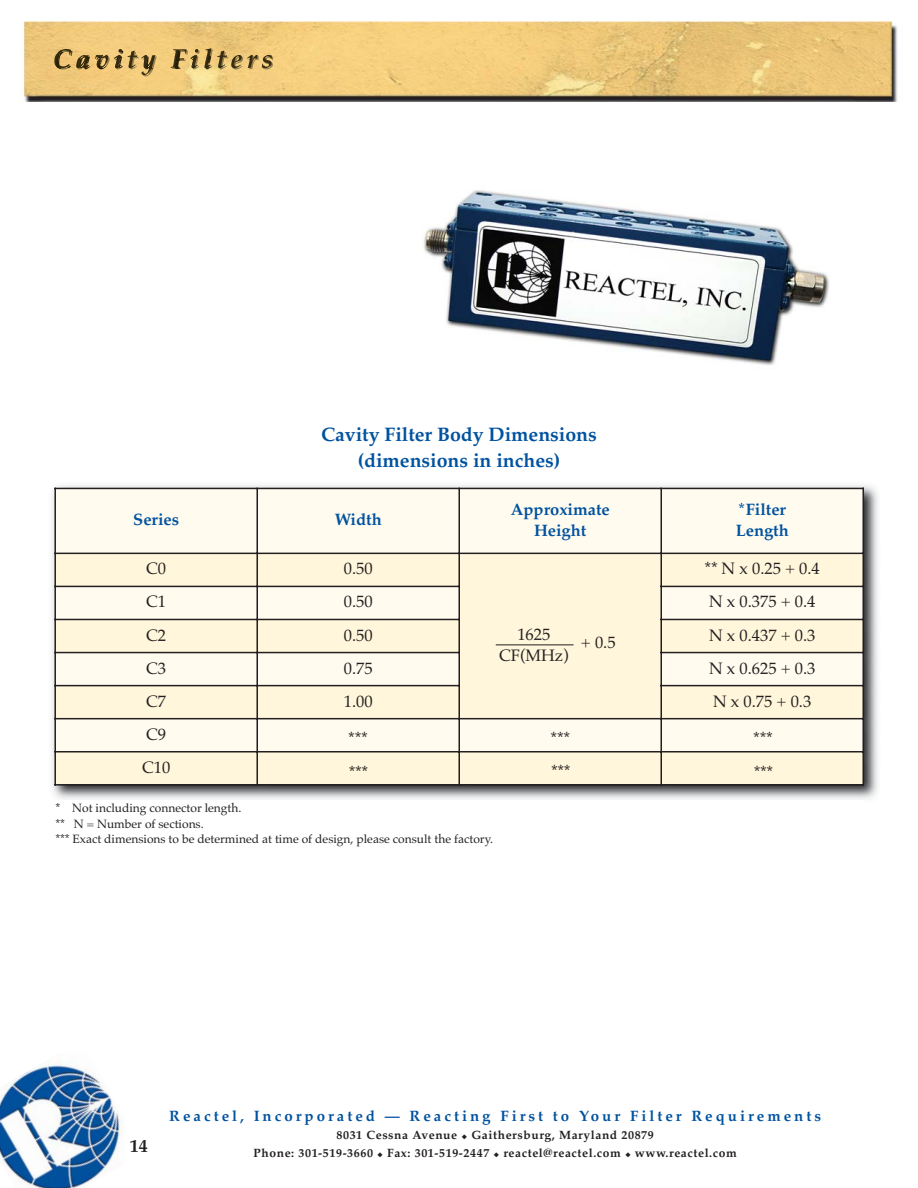
<style>
.page{position:relative;width:918px;height:1188px;background:#fff}
.page>*{position:absolute;margin:0;border:0;box-sizing:border-box;transform-origin:0 0}
.t1{font:700 19.5px/25.8px "Palatino";color:#00529f;text-align:center}
.t2{font:700 18px "Palatino";color:#231f20}
.t3{font:16.5px/33px "Palatino";color:#231f20}
.t4{font:700 16.5px/21.8px "Palatino";color:#00529f;text-align:center}
.t5{font:700 15px "Palatino";letter-spacing:.2em;color:#00529f}
.t6{font:12px/15.9px "Palatino";color:#231f20}
.t7{font:700 12px "Palatino";letter-spacing:.05em;color:#231f20}
</style>
<div class="page">
<img style="left:0;top:1062px;width:122px;height:126px">
<img style="left:22px;top:21px;width:876px;height:81px">
<img style="left:56px;top:68px;width:83px;height:2px">
<img style="left:54px;top:49px;width:83px;height:19px">
<img style="left:55px;top:50px;width:1px;height:18px">
<img style="left:56px;top:50px;width:83px;height:18px">
<img style="left:52px;top:485px;width:826px;height:315px">
<div style="left:56px;top:489px;width:200px;height:64px;background:#fffbef"></div>
<div style="left:258px;top:489px;width:200px;height:64px;background:#fffbef"></div>
<div style="left:460px;top:489px;width:200px;height:64px;background:#fffbef"></div>
<div style="left:662px;top:489px;width:200px;height:64px;background:#fffbef"></div>
<div style="left:56px;top:554px;width:200px;height:32px;background:#fff6db"></div>
<div style="left:258px;top:554px;width:200px;height:32px;background:#fff6db"></div>
<div style="left:460px;top:554px;width:200px;height:164px;background:#fff6db"></div>
<div style="left:662px;top:554px;width:200px;height:32px;background:#fff6db"></div>
<div style="left:56px;top:587px;width:200px;height:32px;background:#fffbef"></div>
<div style="left:258px;top:587px;width:200px;height:32px;background:#fffbef"></div>
<div style="left:662px;top:587px;width:200px;height:32px;background:#fffbef"></div>
<div style="left:56px;top:620px;width:200px;height:32px;background:#fff6db"></div>
<div style="left:258px;top:620px;width:200px;height:32px;background:#fff6db"></div>
<div style="left:662px;top:620px;width:200px;height:32px;background:#fff6db"></div>
<div style="left:56px;top:653px;width:200px;height:32px;background:#fffbef"></div>
<div style="left:258px;top:653px;width:200px;height:32px;background:#fffbef"></div>
<div style="left:662px;top:653px;width:200px;height:32px;background:#fffbef"></div>
<div style="left:56px;top:686px;width:200px;height:32px;background:#fff6db"></div>
<div style="left:258px;top:686px;width:200px;height:32px;background:#fff6db"></div>
<div style="left:662px;top:686px;width:200px;height:32px;background:#fff6db"></div>
<div style="left:56px;top:719px;width:200px;height:32px;background:#fffbef"></div>
<div style="left:258px;top:719px;width:200px;height:32px;background:#fffbef"></div>
<div style="left:460px;top:719px;width:200px;height:32px;background:#fffbef"></div>
<div style="left:662px;top:719px;width:200px;height:32px;background:#fffbef"></div>
<div style="left:56px;top:753px;width:200px;height:31px;background:#fff6db"></div>
<div style="left:258px;top:753px;width:200px;height:31px;background:#fff6db"></div>
<div style="left:460px;top:753px;width:200px;height:31px;background:#fff6db"></div>
<div style="left:662px;top:753px;width:200px;height:31px;background:#fff6db"></div>
<hr style="left:54px;top:488px;width:2px;height:298px;background:#231f20">
<hr style="left:256px;top:488px;width:2px;height:298px;background:#231f20">
<hr style="left:458px;top:488px;width:2px;height:298px;background:#231f20">
<hr style="left:660px;top:488px;width:2px;height:298px;background:#231f20">
<hr style="left:862px;top:488px;width:2px;height:298px;background:#231f20">
<hr style="left:54px;top:488px;width:810px;height:1px;background:#231f20">
<hr style="left:54px;top:553px;width:810px;height:1px;background:#231f20">
<hr style="left:54px;top:586px;width:406px;height:1px;background:#231f20">
<hr style="left:660px;top:586px;width:204px;height:1px;background:#231f20">
<hr style="left:54px;top:619px;width:406px;height:1px;background:#231f20">
<hr style="left:660px;top:619px;width:204px;height:1px;background:#231f20">
<hr style="left:54px;top:652px;width:406px;height:1px;background:#231f20">
<hr style="left:660px;top:652px;width:204px;height:1px;background:#231f20">
<hr style="left:54px;top:685px;width:406px;height:1px;background:#231f20">
<hr style="left:660px;top:685px;width:204px;height:1px;background:#231f20">
<hr style="left:54px;top:718px;width:810px;height:1px;background:#231f20">
<hr style="left:54px;top:751px;width:810px;height:2px;background:#231f20">
<hr style="left:54px;top:784px;width:810px;height:2px;background:#231f20">
<hr style="left:496px;top:645px;width:78px;height:1px;background:#231f20">
<img style="left:424px;top:190px;width:405px;height:175px">
<p class="t1" style="left:321px;top:424px;width:277px">Cavity Filter Body Dimensions (dimensions in inches)</p>
<p class="t4" style="left:133px;top:511px;width:47px">Series</p>
<p class="t4" style="left:335px;top:511px;width:49px">Width</p>
<p class="t4" style="left:511px;top:500px;width:100px">Approximate<br>Height</p>
<p class="t4" style="left:736px;top:500px;width:55px;text-align:left">*Filter<br>Length</p>
<p class="t3" style="left:146px;top:554px;width:21px">C0</p>
<p class="t3" style="left:344px;top:554px;width:30px">0.50</p>
<p class="t3" style="left:705px;top:554px;width:117px">** N x 0.25 + 0.4</p>
<p class="t3" style="left:146px;top:587px;width:21px">C1</p>
<p class="t3" style="left:344px;top:587px;width:30px">0.50</p>
<p class="t3" style="left:709px;top:587px;width:108px">N x 0.375 + 0.4</p>
<p class="t3" style="left:146px;top:620px;width:21px">C2</p>
<p class="t3" style="left:344px;top:620px;width:30px">0.50</p>
<p class="t3" style="left:709px;top:620px;width:108px">N x 0.437 + 0.3</p>
<p class="t3" style="left:146px;top:653px;width:21px">C3</p>
<p class="t3" style="left:344px;top:653px;width:30px">0.75</p>
<p class="t3" style="left:709px;top:653px;width:108px">N x 0.625 + 0.3</p>
<p class="t3" style="left:146px;top:686px;width:21px">C7</p>
<p class="t3" style="left:344px;top:686px;width:30px">1.00</p>
<p class="t3" style="left:713px;top:686px;width:100px">N x 0.75 + 0.3</p>
<p class="t3" style="left:142px;top:719px;width:30px">C9<br>C10</p>
<p class="t6" style="left:56px;top:801px;width:439px">* Not including connector length.<br>** N = Number of sections.<br>*** Exact dimensions to be determined at time of design, please consult the factory.</p>
<p class="t3" style="left:499px;top:625px;width:71px;line-height:21.8px;text-align:center">1625<br>CF(MHz)</p>
<p class="t3" style="left:581px;top:628px;width:36px">+ 0.5</p>
<p class="t3" style="left:348px;top:724px;width:21px">***</p>
<p class="t3" style="left:551px;top:724px;width:21px">***</p>
<p class="t3" style="left:753px;top:724px;width:21px">***</p>
<p class="t3" style="left:349px;top:758px;width:21px">***</p>
<p class="t3" style="left:551px;top:757px;width:21px">***</p>
<p class="t3" style="left:754px;top:758px;width:21px">***</p>
<p class="t2" style="left:130px;top:1139px;width:19px">14</p>
<p class="t5" style="left:169px;top:1110px;width:653px">Reactel, Incorporated — Reacting First to Your Filter Requirements</p>
<p class="t7" style="left:337px;top:1130px;width:319px">8031 Cessna Avenue Gaithersburg, Maryland 20879</p>
<p class="t7" style="left:254px;top:1148px;width:485px">Phone: 301-519-3660 Fax: 301-519-2447 reactel@reactel.com www.reactel.com</p>
</div>
